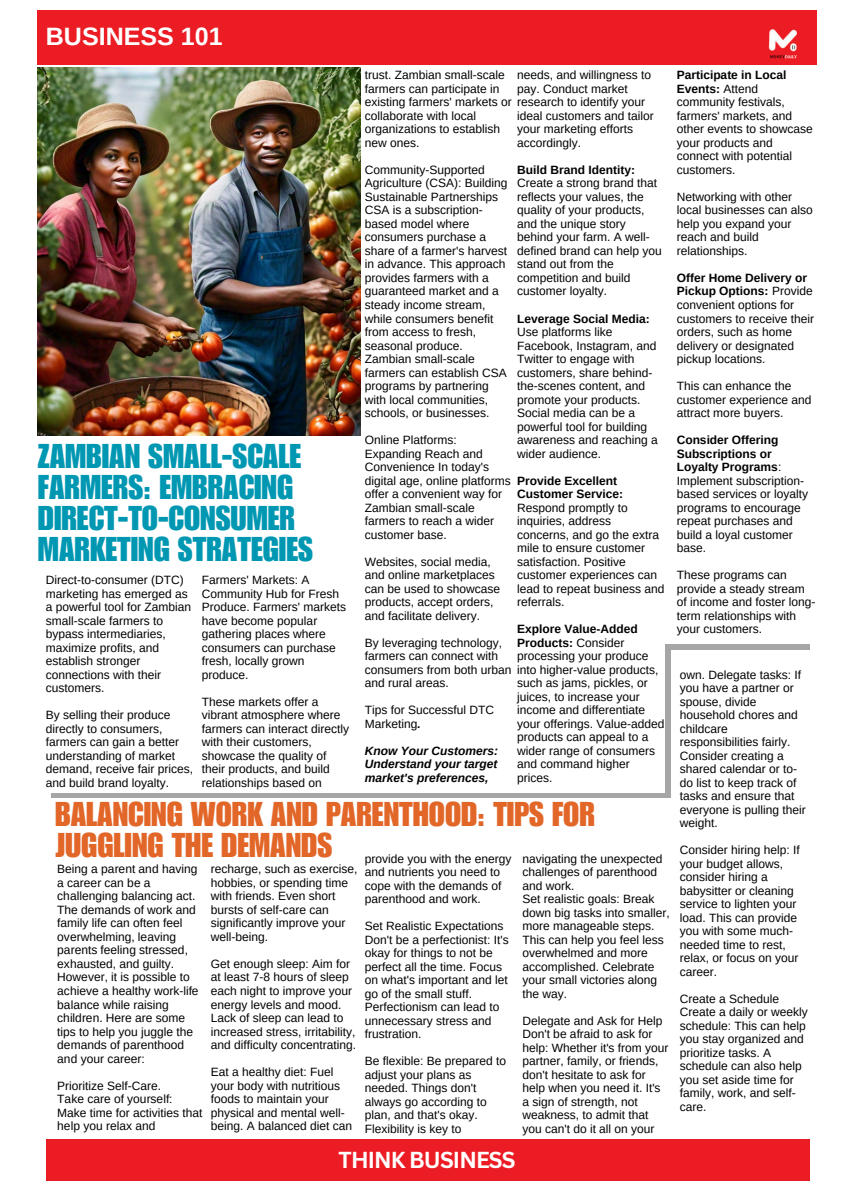
<style>
.page{position:relative;width:842px;height:1191px;background:#fff}
.page>*{position:absolute;margin:0;border:0;box-sizing:border-box;transform-origin:0 0}
.t1{font:33.5px/30.8px "Impact LT Std";color:#0097b2}
.t2{font:33.5px/30.8px "Impact LT Std";color:#e26628}
.t3{font:700 25.1px "Arimo";color:#fff}
.t4{font:700 22.5px "Canva Sans";letter-spacing:-.04em;color:#fff}
.t5{font:12px/13.5px "Arimo";color:#000}
.t6{font:italic 700 12px/13.5px "Arimo";color:#000;text-align:justify}
.s1{font-weight:700;font-style:italic}
.s2{font-weight:700}
</style>
<div class="page">
<div style="left:46px;top:1139px;width:763px;height:41px;background:#ec1c24"></div>
<div style="left:38px;top:10px;width:779px;height:55px;background:#ec1c24"></div>
<img style="left:768px;top:29px;width:29px;height:30px">
<img style="left:38px;top:67px;width:322px;height:369px">
<hr style="left:51px;top:793px;width:619px;height:4px;background:#a6a6a6">
<div style="left:665px;top:644px;width:5px;height:149px;background:#a6a6a6"></div>
<div style="left:670px;top:644px;width:139px;height:5px;background:#a6a6a6"></div>
<p class="t3" style="left:46px;top:22px;width:178px">BUSINESS 101</p>
<p class="t1" style="left:38px;top:445px;width:277px">ZAMBIAN SMALL-SCALE<br>FARMERS: EMBRACING<br>DIRECT-TO-CONSUMER<br>MARKETING STRATEGIES</p>
<p class="t5" style="left:46px;top:573px;width:147px">Direct-to-consumer (DTC) marketing has emerged as a powerful tool for Zambian small-scale farmers to bypass intermediaries, maximize profits, and establish stronger connections with their customers.</p>
<p class="t5" style="left:46px;top:708px;width:149px">By selling their produce directly to consumers, farmers can gain a better understanding of market demand, receive fair prices, and build brand loyalty.</p>
<p class="t5" style="left:202px;top:573px;width:146px">Farmers' Markets: A<br>Community Hub for Fresh<br>Produce. Farmers' markets have become popular gathering places where consumers can purchase fresh, locally grown produce.</p>
<p class="t5" style="left:202px;top:695px;width:149px">These markets offer a vibrant atmosphere where farmers can interact directly with their customers, showcase the quality of their products, and build relationships based on</p>
<h4 class="t5" style="left:365px;top:68px;width:282px">trust. Zambian small-scale<br>farmers can participate in<br>existing farmers' markets or research to identify your collaborate with local<br>organizations to establish<br>new ones.</h4>
<p class="t5" style="left:365px;top:163px;width:144px">Community-Supported<br>Agriculture (CSA): Building<br>Sustainable Partnerships</p>
<p class="t5" style="left:365px;top:203px;width:144px">CSA is a subscription&shy;based model where consumers purchase a share of a farmer's harvest in advance. This approach provides farmers with a guaranteed market and a steady income stream, while consumers benefit from access to fresh, seasonal produce.<br>Zambian small-scale farmers can establish CSA programs by partnering with local communities, schools, or businesses.</p>
<p class="t5" style="left:365px;top:433px;width:147px">Online Platforms:<br>Expanding Reach and<br>Convenience In today's digital age, online platforms offer a convenient way for<br>Zambian small-scale farmers to reach a wider customer base.</p>
<p class="t5" style="left:365px;top:554px;width:137px">Websites, social media, and online marketplaces can be used to showcase products, accept orders, and facilitate delivery.</p>
<p class="t5" style="left:365px;top:635px;width:148px">By leveraging technology, farmers can connect with consumers from both urban and rural areas.</p>
<p class="t5" style="left:365px;top:703px;width:131px">Tips for Successful DTC<br>Marketing<span class="s1">.</span></p>
<p class="t6" style="left:365px;top:743px;width:135px">Know Your Customers:<br>Understand your target market's preferences,</p>
<p class="t5" style="left:517px;top:68px;width:136px">needs, and willingness to pay. Conduct market</p>
<p class="t5" style="left:517px;top:109px;width:138px">ideal customers and tailor your marketing efforts accordingly.</p>
<p class="t5" style="left:517px;top:163px;width:146px"><span class="s2">Build Brand Identity:<br></span>Create a strong brand that reflects your values, the quality of your products, and the unique story behind your farm. A well&shy;defined brand can help you stand out from the competition and build customer loyalty.</p>
<p class="t5" style="left:517px;top:311px;width:142px"><span class="s2">Leverage Social Media:<br></span>Use platforms like<br>Facebook, Instagram, and<br>Twitter to engage with customers, share behind&shy;the-scenes content, and promote your products.<br>Social media can be a powerful tool for building awareness and reaching a wider audience.</p>
<p class="t5" style="left:517px;top:473px;width:149px"><span class="s2">Provide Excellent<br>Customer Service:<br></span>Respond promptly to inquiries, address concerns, and go the extra mile to ensure customer satisfaction. Positive customer experiences can lead to repeat business and referrals.</p>
<h1 class="t5" style="left:517px;top:622px;width:149px"><span class="s2">Explore Value-Added<br>Products:</span> Consider processing your produce into higher-value products, such as jams, pickles, or juices, to increase your income and differentiate your offerings. Value-added products can appeal to a wider range of consumers and command higher prices.</h1>
<p class="t2" style="left:55px;top:803px;width:541px">BALANCING WORK AND PARENTHOOD: TIPS FOR<br>JUGGLING THE DEMANDS</p>
<p class="t5" style="left:57px;top:862px;width:143px">Being a parent and having a career can be a challenging balancing act.<br>The demands of work and family life can often feel overwhelming, leaving parents feeling stressed, exhausted, and guilty.<br>However, it is possible to achieve a healthy work-life balance while raising children. Here are some tips to help you juggle the demands of parenthood and your career:</p>
<p class="t5" style="left:57px;top:1078px;width:105px">Prioritize Self-Care.</p>
<h1 class="t5" style="left:57px;top:1091px;width:147px">Take care of yourself:<br>Make time for activities that help you relax and</h1>
<p class="t5" style="left:365px;top:851px;width:148px">provide you with the energy and nutrients you need to cope with the demands of parenthood and work.</p>
<p class="t5" style="left:365px;top:919px;width:140px">Set Realistic Expectations</p>
<p class="t5" style="left:365px;top:932px;width:145px">Don't be a perfectionist: It's okay for things to not be perfect all the time. Focus on what's important and let go of the small stuff.<br>Perfectionism can lead to unnecessary stress and frustration.</p>
<p class="t5" style="left:365px;top:1054px;width:143px">Be flexible: Be prepared to adjust your plans as needed. Things don't always go according to plan, and that's okay.<br>Flexibility is key to</p>
<p class="t5" style="left:522px;top:851px;width:142px">navigating the unexpected challenges of parenthood and work.</p>
<p class="t5" style="left:522px;top:892px;width:149px">Set realistic goals: Break down big tasks into smaller, more manageable steps.<br>This can help you feel less overwhelmed and more accomplished. Celebrate your small victories along the way.</p>
<p class="t5" style="left:522px;top:1013px;width:141px">Delegate and Ask for Help</p>
<p class="t5" style="left:522px;top:1027px;width:148px">Don't be afraid to ask for help: Whether it's from your partner, family, or friends, don't hesitate to ask for help when you need it. It's a sign of strength, not weakness, to admit that you can't do it all on your</p>
<p class="t5" style="left:211px;top:862px;width:148px">recharge, such as exercise, hobbies, or spending time with friends. Even short bursts of self-care can significantly improve your well-being.</p>
<p class="t5" style="left:211px;top:956px;width:147px">Get enough sleep: Aim for at least 7-8 hours of sleep each night to improve your energy levels and mood.<br>Lack of sleep can lead to increased stress, irritability, and difficulty concentrating.</p>
<p class="t5" style="left:211px;top:1064px;width:143px">Eat a healthy diet: Fuel your body with nutritious foods to maintain your physical and mental well&shy;being. A balanced diet can</p>
<p class="t4" style="left:339px;top:1144px;width:178px">THINK BUSINESS</p>
<p class="t5" style="left:677px;top:68px;width:137px"><span class="s2">Participate in Local<br>Events:</span> Attend community festivals, farmers' markets, and other events to showcase your products and connect with potential customers.</p>
<p class="t5" style="left:677px;top:190px;width:138px">Networking with other local businesses can also help you expand your reach and build relationships.</p>
<p class="t5" style="left:677px;top:271px;width:139px"><span class="s2">Offer Home Delivery or<br>Pickup Options:</span> Provide convenient options for customers to receive their orders, such as home delivery or designated pickup locations.</p>
<p class="t5" style="left:677px;top:379px;width:136px">This can enhance the customer experience and attract more buyers.</p>
<p class="t5" style="left:677px;top:433px;width:133px"><span class="s2">Consider Offering<br>Subscriptions or<br>Loyalty Programs</span>:<br>Implement subscription&shy;based services or loyalty programs to encourage repeat purchases and build a loyal customer base.</p>
<p class="t5" style="left:677px;top:568px;width:140px">These programs can provide a steady stream of income and foster long&shy;term relationships with your customers.</p>
<p class="t5" style="left:680px;top:667px;width:128px">own. Delegate tasks: If you have a partner or spouse, divide household chores and childcare responsibilities fairly.<br>Consider creating a shared calendar or to&shy;do list to keep track of tasks and ensure that everyone is pulling their weight.</p>
<p class="t5" style="left:680px;top:843px;width:121px">Consider hiring help: If your budget allows, consider hiring a babysitter or cleaning service to lighten your load. This can provide you with some much&shy;needed time to rest, relax, or focus on your career.</p>
<p class="t5" style="left:680px;top:991px;width:101px">Create a Schedule</p>
<h3 class="t5" style="left:680px;top:1005px;width:129px">Create a daily or weekly schedule: This can help you stay organized and prioritize tasks. A schedule can also help you set aside time for family, work, and self&shy;care.</h3>
</div>
